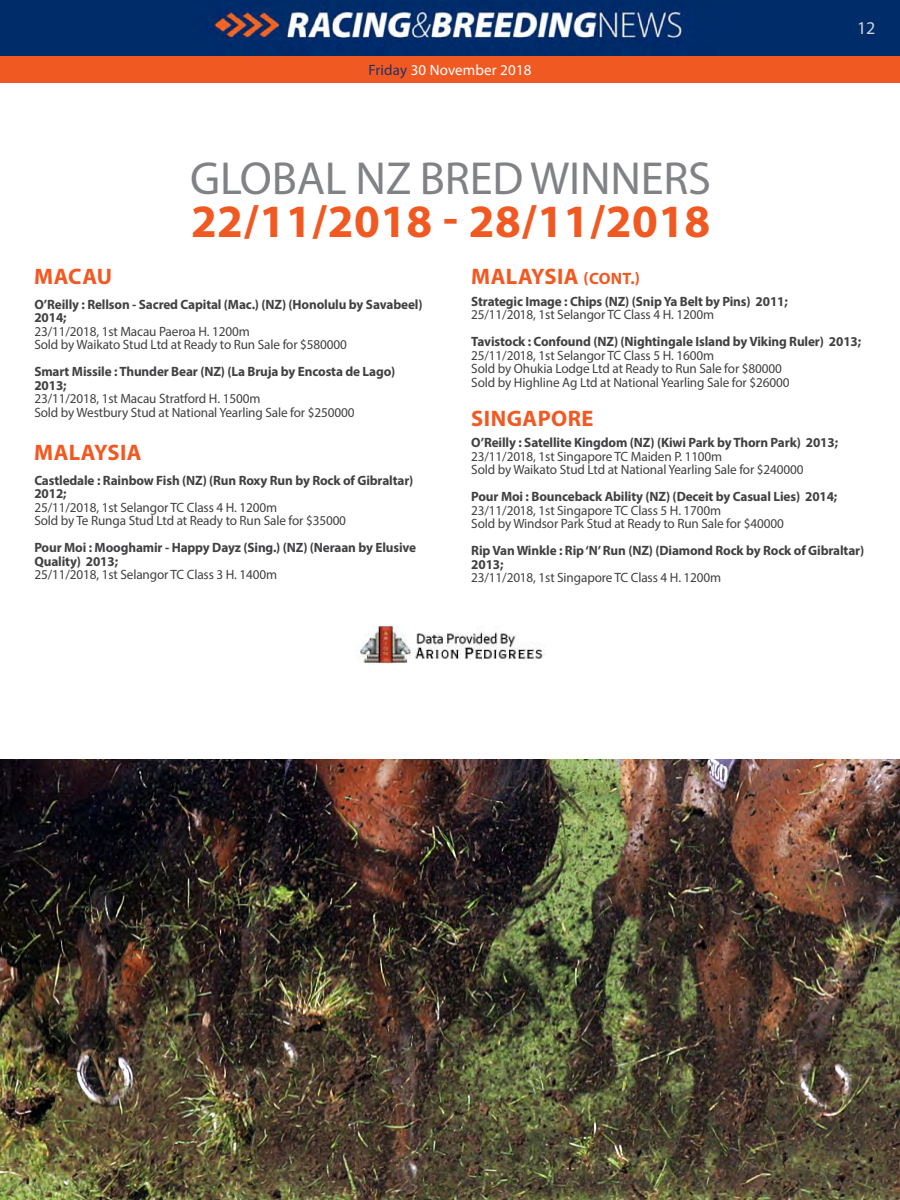
<style>
.page{position:relative;width:900px;height:1200px;background:#fff}
.page>*{position:absolute;margin:0;border:0;box-sizing:border-box;transform-origin:0 0}
.t1{font:700 46.5px "Myriad Pro";letter-spacing:.01em;color:#f15922}
.t2{font:46.5px "Myriad Pro";letter-spacing:-.005em;color:#808285}
.t3{font:700 22.5px "Myriad Pro";letter-spacing:.02em;color:#f15922}
.t4{font:18px "Myriad Pro";color:#d1d4d4}
.t5{font:15px "Myriad Pro";letter-spacing:.01em;color:#fff}
.t6{font:13.5px/13.5px "Myriad Pro";letter-spacing:-.01em;color:#414042}
.t7{font:700 13.5px/13.5px "Myriad Pro";letter-spacing:-.01em;color:#414042}
.s1{color:#203267}
.s2{font-size:16.5px}
</style>
<div class="page">
<div style="left:0;top:56px;width:900px;height:27px;background:#f15922"></div>
<img style="left:0;top:0;width:900px;height:56px">
<img style="left:355px;top:625px;width:191px;height:40px">
<img style="left:0;top:760px;width:900px;height:440px">
<h2 class="t3" style="left:34px;top:261px;width:79px">MACAU</h2>
<p class="t5" style="left:368px;top:61px;width:165px"><span class="s1">Friday</span> 30 November 2018</p>
<h1 class="t2" style="left:190px;top:150px;width:56px">Global</h1>
<h1 class="t2" style="left:355px;top:150px;width:115px">NZ Bred</h1>
<h1 class="t2" style="left:530px;top:150px;width:63px">Winners</h1>
<h1 class="t1" style="left:191px;top:191px;width:521px">22/11/2018 - 28/11/2018</h1>
<h2 class="t3" style="left:471px;top:261px;width:170px">MALAYSIA <span class="s2">(CONT.)</span></h2>
<h3 class="t4" style="left:857px;top:17px;width:20px">12</h3>
<p class="t7" style="left:34px;top:297px;width:390px">O’Reilly : Rellson - Sacred Capital (Mac.) (NZ) (Honolulu by Savabeel)<br>2014;</p>
<p class="t6" style="left:34px;top:324px;width:314px">23/11/2018, 1st Macau Paeroa H. 1200m<br>Sold by Waikato Stud Ltd at Ready to Run Sale for $580000</p>
<p class="t7" style="left:34px;top:364px;width:362px">Smart Missile : Thunder Bear (NZ) (La Bruja by Encosta de Lago)<br>2013;</p>
<p class="t6" style="left:34px;top:392px;width:322px">23/11/2018, 1st Macau Stratford H. 1500m<br>Sold by Westbury Stud at National Yearling Sale for $250000</p>
<h2 class="t3" style="left:34px;top:438px;width:109px">MALAYSIA</h2>
<p class="t7" style="left:34px;top:473px;width:381px">Castledale : Rainbow Fish (NZ) (Run Roxy Run by Rock of Gibraltar)<br>2012;</p>
<p class="t6" style="left:34px;top:500px;width:313px">25/11/2018, 1st Selangor TC Class 4 H. 1200m<br>Sold by Te Runga Stud Ltd at Ready to Run Sale for $35000</p>
<p class="t7" style="left:34px;top:540px;width:383px">Pour Moi : Mooghamir - Happy Dayz (Sing.) (NZ) (Neraan by Elusive<br>Quality) 2013;</p>
<p class="t6" style="left:34px;top:568px;width:244px">25/11/2018, 1st Selangor TC Class 3 H. 1400m</p>
<p class="t7" style="left:471px;top:294px;width:318px">Strategic Image : Chips (NZ) (Snip Ya Belt by Pins) 2011;</p>
<p class="t6" style="left:471px;top:308px;width:244px">25/11/2018, 1st Selangor TC Class 4 H. 1200m</p>
<p class="t7" style="left:471px;top:334px;width:391px">Tavistock : Confound (NZ) (Nightingale Island by Viking Ruler) 2013;</p>
<p class="t6" style="left:471px;top:348px;width:320px">25/11/2018, 1st Selangor TC Class 5 H. 1600m<br>Sold by Ohukia Lodge Ltd at Ready to Run Sale for $80000<br>Sold by Highline Ag Ltd at National Yearling Sale for $26000</p>
<h2 class="t3" style="left:471px;top:403px;width:15px">singapore</h2>
<p class="t7" style="left:471px;top:436px;width:368px">O’Reilly : Satellite Kingdom (NZ) (Kiwi Park by Thorn Park) 2013;</p>
<p class="t6" style="left:471px;top:449px;width:334px">23/11/2018, 1st Singapore TC Maiden P. 1100m<br>Sold by Waikato Stud Ltd at National Yearling Sale for $240000</p>
<p class="t7" style="left:471px;top:490px;width:368px">Pour Moi : Bounceback Ability (NZ) (Deceit by Casual Lies) 2014;</p>
<p class="t6" style="left:471px;top:503px;width:314px">23/11/2018, 1st Singapore TC Class 5 H. 1700m<br>Sold by Windsor Park Stud at Ready to Run Sale for $40000</p>
<p class="t7" style="left:471px;top:544px;width:394px">Rip Van Winkle : Rip ‘N’ Run (NZ) (Diamond Rock by Rock of Gibraltar)<br>2013;</p>
<p class="t6" style="left:471px;top:571px;width:252px">23/11/2018, 1st Singapore TC Class 4 H. 1200m</p>
</div>
